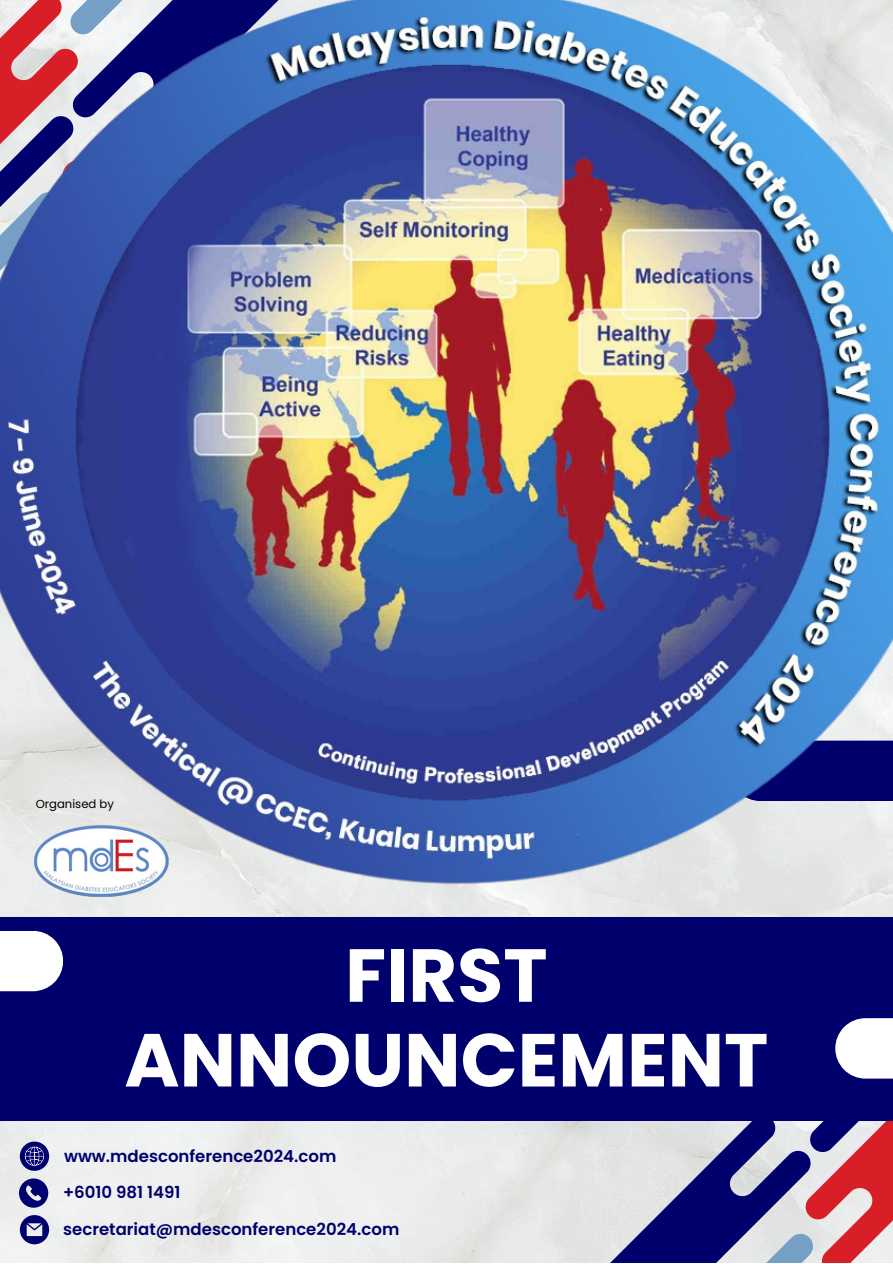
<style>
.page{position:relative;width:893px;height:1264px;background:#fff}
.page>*{position:absolute;margin:0;border:0;box-sizing:border-box;transform-origin:0 0}
.t1{font:700 75px/84.8px "Poppins";color:#fff;text-align:center}
.t2{font:600 16.5px "Poppins";color:#01016e}
.t3{font:11.7px "Poppins";color:#000}
</style>
<div class="page">
<img style="left:0;top:1120px;width:581px;height:142px">
<svg style="left:19px;top:1178px;width:29px;height:29px"></svg>
<svg style="left:20px;top:1214px;width:29px;height:30px"></svg>
<img style="left:0;top:0;width:892px;height:916px">
<img style="left:35px;top:825px;width:144px;height:71px">
<svg style="left:581px;top:1120px;width:311px;height:142px"></svg>
<div style="left:0;top:916px;width:892px;height:204px;background:#01016e"></div>
<div style="left:835px;top:1018px;width:57px;height:60px;background:#fff"></div>
<div style="left:0;top:930px;width:63px;height:61px;background:#fff"></div>
<svg style="left:20px;top:1141px;width:29px;height:29px"></svg>
<p class="t3" style="left:36px;top:796px;width:80px">Organised by</p>
<h1 class="t1" style="left:124px;top:933px;width:645px">FIRST<br>ANNOUNCEMENT</h1>
<p class="t2" style="left:64px;top:1144px;width:274px">www.mdesconference2024.com</p>
<p class="t2" style="left:63px;top:1180px;width:119px">+6010 981 1491</p>
<p class="t2" style="left:63px;top:1217px;width:337px">secretariat@mdesconference2024.com</p>
</div>
